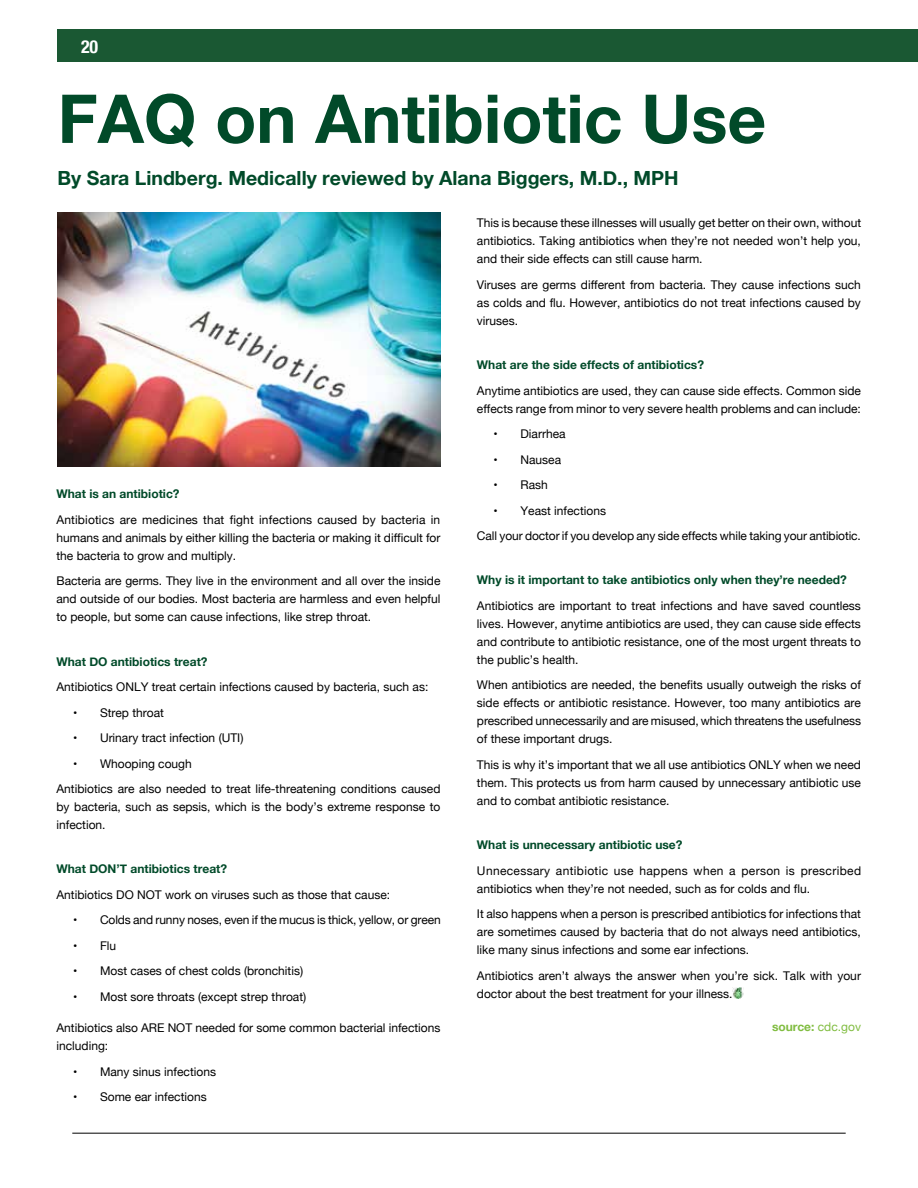
<style>
.page{position:relative;width:918px;height:1188px;background:#fff}
.page>*{position:absolute;margin:0;border:0;box-sizing:border-box;transform-origin:0 0}
.t1{font:700 67.5px "Helvetica Neue";color:#014a29}
.t2{font:700 19.5px "Helvetica Neue";color:#014a29}
.t3{font:700 condensed 18px "Helvetica Neue";color:#fff}
.t4{font:12px/18px "Helvetica Neue";color:#000;text-align:justify}
.t5{font:700 12px "Helvetica Neue";color:#014a29}
.t6{font:12px/18px "Helvetica Neue";letter-spacing:.03em;color:#000}
.t7{font:700 12px "Helvetica Neue";color:#81bd41}
.s1{font-weight:400}
</style>
<div class="page">
<div style="left:58px;top:29px;width:860px;height:33px;background:#1a5833"></div>
<hr style="left:72px;top:1133px;width:774px;height:1px;background:#000">
<svg style="left:733px;top:988px;width:10px;height:10px"></svg>
<img style="left:58px;top:213px;width:383px;height:253px">
<h3 class="t3" style="left:81px;top:32px;width:19px">20</h3>
<h1 class="t1" style="left:58px;top:66px;width:710px">FAQ on Antibiotic Use</h1>
<h2 class="t2" style="left:58px;top:162px;width:623px">By Sara Lindberg. Medically reviewed by Alana Biggers, M.D., MPH</h2>
<p class="t5" style="left:57px;top:485px;width:125px">What is an antibiotic?</p>
<p class="t4" style="left:57px;top:511px;width:386px">Antibiotics are medicines that fight infections caused by bacteria in humans and animals by either killing the bacteria or making it difficult for the bacteria to grow and multiply.</p>
<p class="t4" style="left:57px;top:573px;width:386px">Bacteria are germs. They live in the environment and all over the inside and outside of our bodies. Most bacteria are harmless and even helpful to people, but some can cause infections, like strep throat.</p>
<p class="t5" style="left:57px;top:652px;width:153px">What DO antibiotics treat?</p>
<p class="t4" style="left:57px;top:678px;width:373px">Antibiotics ONLY treat certain infections caused by bacteria, such as:</p>
<p class="t4" style="left:73px;top:704px;width:93px">• Strep throat</p>
<p class="t4" style="left:73px;top:729px;width:172px">• Urinary tract infection (UTI)</p>
<p class="t4" style="left:57px;top:751px;width:386px;line-height:25.5px;text-indent:16px">• Whooping cough<br>Antibiotics are also needed to treat life-threatening conditions caused</p>
<p class="t4" style="left:57px;top:798px;width:386px">by bacteria, such as sepsis, which is the body’s extreme response to infection.</p>
<p class="t5" style="left:57px;top:860px;width:172px">What DON’T antibiotics treat?</p>
<p class="t4" style="left:57px;top:886px;width:335px">Antibiotics DO NOT work on viruses such as those that cause:</p>
<p class="t4" style="left:73px;top:912px;width:369px">• Colds and runny noses, even if the mucus is thick, yellow, or green</p>
<p class="t4" style="left:73px;top:937px;width:45px">• Flu</p>
<p class="t4" style="left:73px;top:963px;width:232px">• Most cases of chest colds (bronchitis)</p>
<p class="t4" style="left:73px;top:988px;width:235px">• Most sore throats (except strep throat)</p>
<p class="t4" style="left:57px;top:1020px;width:385px">Antibiotics also ARE NOT needed for some common bacterial infections including:</p>
<p class="t4" style="left:73px;top:1063px;width:145px">• Many sinus infections</p>
<p class="t4" style="left:73px;top:1089px;width:135px">• Some ear infections</p>
<p class="t4" style="left:477px;top:215px;width:386px">This is because these illnesses will usually get better on their own, without antibiotics. Taking antibiotics when they’re not needed won’t help you, and their side effects can still cause harm.</p>
<p class="t4" style="left:477px;top:276px;width:386px">Viruses are germs different from bacteria. They cause infections such as colds and flu. However, antibiotics do not treat infections caused by viruses.</p>
<p class="t5" style="left:477px;top:356px;width:229px">What are the side effects of antibiotics?</p>
<p class="t4" style="left:477px;top:382px;width:386px">Anytime antibiotics are used, they can cause side effects. Common side effects range from minor to very severe health problems and can include:</p>
<p class="t4" style="left:493px;top:426px;width:74px">• Diarrhea</p>
<p class="t4" style="left:493px;top:451px;width:69px">• Nausea</p>
<p class="t4" style="left:493px;top:477px;width:56px">• Rash</p>
<p class="t4" style="left:477px;top:498px;width:385px;line-height:25.5px;text-indent:16px">• Yeast infections<br>Call your doctor if you develop any side effects while taking your antibiotic.</p>
<p class="t5" style="left:477px;top:571px;width:371px">Why is it important to take antibiotics only when they’re needed?</p>
<p class="t4" style="left:477px;top:597px;width:386px">Antibiotics are important to treat infections and have saved countless lives. However, anytime antibiotics are used, they can cause side effects and contribute to antibiotic resistance, one of the most urgent threats to the public’s health.</p>
<p class="t4" style="left:477px;top:677px;width:386px">When antibiotics are needed, the benefits usually outweigh the risks of side effects or antibiotic resistance. However, too many antibiotics are prescribed unnecessarily and are misused, which threatens the usefulness of these important drugs.</p>
<p class="t4" style="left:477px;top:756px;width:385px">This is why it’s important that we all use antibiotics ONLY when we need them. This protects us from harm caused by unnecessary antibiotic use and to combat antibiotic resistance.</p>
<p class="t5" style="left:477px;top:836px;width:207px">What is unnecessary antibiotic use?</p>
<p class="t6" style="left:477px;top:862px;width:386px">Unnecessary antibiotic use happens when a person is prescribed antibiotics when they’re not needed, such as for colds and flu.</p>
<p class="t4" style="left:477px;top:906px;width:386px">It also happens when a person is prescribed antibiotics for infections that are sometimes caused by bacteria that do not always need antibiotics, like many sinus infections and some ear infections.</p>
<p class="t4" style="left:477px;top:967px;width:386px">Antibiotics aren’t always the answer when you’re sick. Talk with your doctor about the best treatment for your illness.</p>
<p class="t7" style="left:772px;top:1017px;width:90px">source: <span class="s1">cdc.gov</span></p>
</div>
